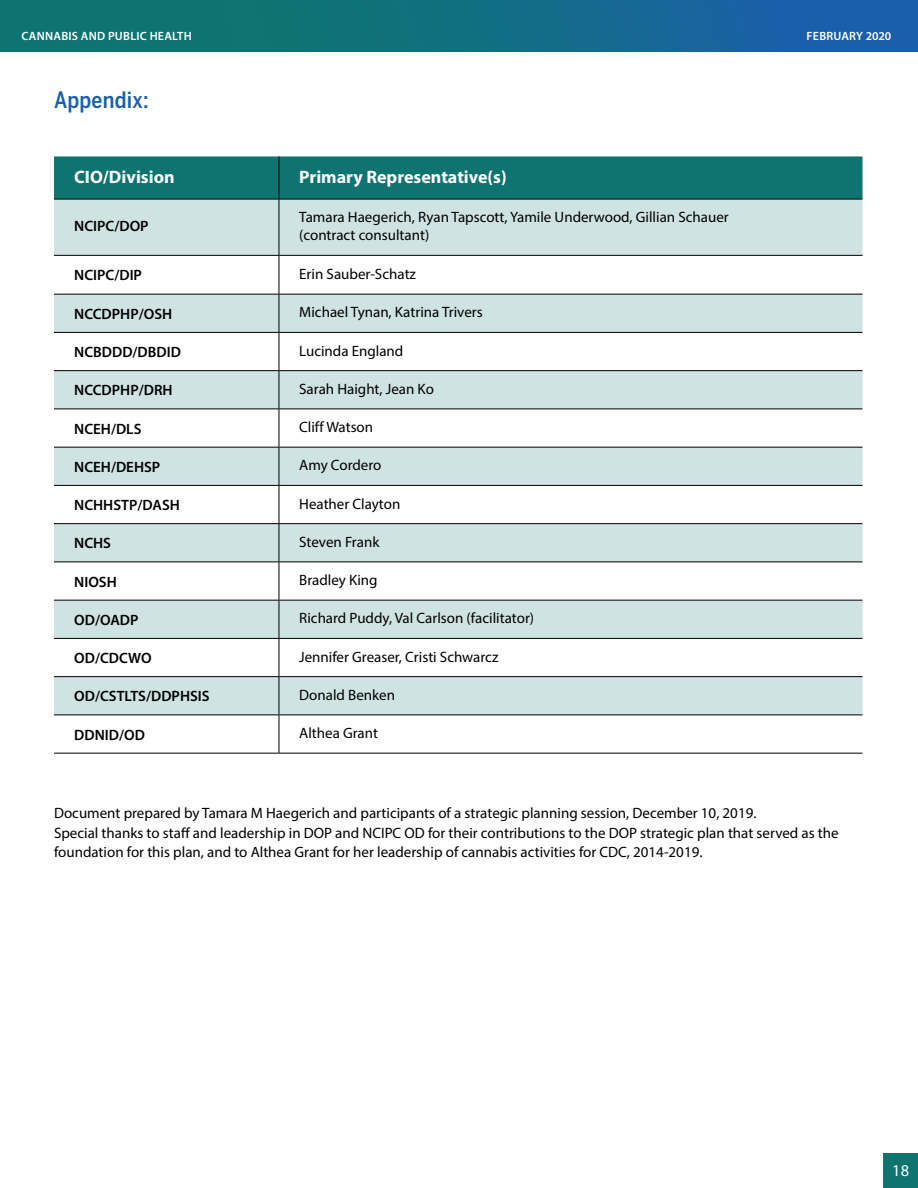
<style>
.page{position:relative;width:918px;height:1188px;background:#fff}
.page>*{position:absolute;margin:0;border:0;box-sizing:border-box;transform-origin:0 0}
.t1{font:500 condensed 22.5px "Benton Sans";letter-spacing:.01em;color:#1a5fab}
.t2{font:700 18px "Myriad Pro";color:#fff}
.t3{font:16.5px "Myriad Pro";color:#fff}
.t4{font:15px/19.5px "Myriad Pro";color:#000}
.t5{font:600 15px "Myriad Pro";color:#000}
.t6{font:600 12px "Myriad Pro";letter-spacing:.02em;color:#fff}
</style>
<div class="page">
<div style="left:883px;top:1153px;width:35px;height:35px;background:#0f7470"></div>
<div style="left:0;top:0;width:918px;height:52px;background:linear-gradient(to right,#0b7963,#1b5fac)"></div>
<div style="left:54px;top:156px;width:808px;height:43px;background:#0f7470"></div>
<svg style="left:54px;top:200px;width:808px;height:515px;fill:#cfe3e2"></svg>
<hr style="left:54px;top:199px;width:225px;height:1px;background:#000">
<hr style="left:279px;top:199px;width:583px;height:1px;background:#000">
<hr style="left:279px;top:199px;width:1px;height:56px;background:#000">
<hr style="left:54px;top:255px;width:225px;height:1px;background:#000">
<hr style="left:279px;top:255px;width:583px;height:1px;background:#000">
<hr style="left:279px;top:256px;width:1px;height:38px;background:#000">
<hr style="left:54px;top:294px;width:225px;height:1px;background:#000">
<hr style="left:279px;top:294px;width:583px;height:1px;background:#000">
<hr style="left:279px;top:295px;width:1px;height:37px;background:#000">
<hr style="left:54px;top:332px;width:225px;height:1px;background:#000">
<hr style="left:279px;top:332px;width:583px;height:1px;background:#000">
<hr style="left:279px;top:333px;width:1px;height:37px;background:#000">
<hr style="left:54px;top:370px;width:225px;height:1px;background:#000">
<hr style="left:279px;top:370px;width:583px;height:1px;background:#000">
<hr style="left:279px;top:371px;width:1px;height:38px;background:#000">
<hr style="left:54px;top:409px;width:225px;height:1px;background:#000">
<hr style="left:279px;top:409px;width:583px;height:1px;background:#000">
<hr style="left:279px;top:409px;width:1px;height:38px;background:#000">
<hr style="left:54px;top:447px;width:225px;height:1px;background:#000">
<hr style="left:279px;top:447px;width:583px;height:1px;background:#000">
<hr style="left:279px;top:448px;width:1px;height:37px;background:#000">
<hr style="left:54px;top:485px;width:225px;height:1px;background:#000">
<hr style="left:279px;top:485px;width:583px;height:1px;background:#000">
<hr style="left:279px;top:486px;width:1px;height:37px;background:#000">
<hr style="left:54px;top:523px;width:225px;height:1px;background:#000">
<hr style="left:279px;top:523px;width:583px;height:1px;background:#000">
<hr style="left:279px;top:524px;width:1px;height:38px;background:#000">
<hr style="left:54px;top:562px;width:225px;height:1px;background:#000">
<hr style="left:279px;top:562px;width:583px;height:1px;background:#000">
<hr style="left:279px;top:562px;width:1px;height:38px;background:#000">
<hr style="left:54px;top:600px;width:225px;height:1px;background:#000">
<hr style="left:279px;top:600px;width:583px;height:1px;background:#000">
<hr style="left:279px;top:601px;width:1px;height:37px;background:#000">
<hr style="left:54px;top:638px;width:225px;height:1px;background:#000">
<hr style="left:279px;top:638px;width:583px;height:1px;background:#000">
<hr style="left:279px;top:639px;width:1px;height:37px;background:#000">
<hr style="left:54px;top:676px;width:225px;height:1px;background:#000">
<hr style="left:279px;top:676px;width:583px;height:1px;background:#000">
<hr style="left:279px;top:677px;width:1px;height:38px;background:#000">
<hr style="left:54px;top:715px;width:225px;height:1px;background:#000">
<hr style="left:279px;top:715px;width:583px;height:1px;background:#000">
<hr style="left:279px;top:715px;width:1px;height:38px;background:#000">
<hr style="left:54px;top:753px;width:225px;height:1px;background:#000">
<hr style="left:279px;top:753px;width:583px;height:1px;background:#000">
<hr style="left:279px;top:156px;width:1px;height:43px;background:#000">
<p class="t6" style="left:22px;top:28px;width:172px">CANNABIS AND PUBLIC HEALTH</p>
<p class="t6" style="left:807px;top:28px;width:86px">FEBRUARY 2020</p>
<h1 class="t1" style="left:54px;top:87px;width:96px">Appendix:</h1>
<p class="t2" style="left:74px;top:166px;width:102px">CIO/Division</p>
<p class="t2" style="left:299px;top:166px;width:209px">Primary Representative(s)</p>
<p class="t5" style="left:74px;top:217px;width:76px">NCIPC/DOP</p>
<p class="t4" style="left:299px;top:208px;width:431px;line-height:18px">Tamara Haegerich, Ryan Tapscott, Yamile Underwood, Gillian Schauer (contract consultant)</p>
<p class="t5" style="left:74px;top:266px;width:69px">NCIPC/DIP</p>
<p class="t4" style="left:299px;top:264px;width:118px">Erin Sauber-Schatz</p>
<p class="t5" style="left:74px;top:304px;width:99px">NCCDPHP/OSH</p>
<p class="t4" style="left:299px;top:302px;width:185px">Michael Tynan, Katrina Trivers</p>
<p class="t5" style="left:74px;top:343px;width:108px">NCBDDD/DBDID</p>
<p class="t4" style="left:299px;top:341px;width:106px">Lucinda England</p>
<p class="t5" style="left:74px;top:381px;width:100px">NCCDPHP/DRH</p>
<p class="t4" style="left:299px;top:379px;width:136px">Sarah Haight, Jean Ko</p>
<p class="t5" style="left:74px;top:419px;width:69px">NCEH/DLS</p>
<p class="t4" style="left:299px;top:417px;width:75px">Cliff Watson</p>
<p class="t5" style="left:74px;top:457px;width:88px">NCEH/DEHSP</p>
<p class="t4" style="left:299px;top:455px;width:84px">Amy Cordero</p>
<p class="t5" style="left:74px;top:496px;width:107px">NCHHSTP/DASH</p>
<p class="t4" style="left:299px;top:494px;width:103px">Heather Clayton</p>
<p class="t5" style="left:74px;top:534px;width:38px">NCHS</p>
<p class="t4" style="left:299px;top:532px;width:82px">Steven Frank</p>
<p class="t5" style="left:74px;top:572px;width:44px">NIOSH</p>
<p class="t4" style="left:299px;top:570px;width:80px">Bradley King</p>
<p class="t5" style="left:74px;top:610px;width:66px">OD/OADP</p>
<p class="t4" style="left:299px;top:608px;width:236px">Richard Puddy, Val Carlson (facilitator)</p>
<p class="t5" style="left:74px;top:649px;width:79px">OD/CDCWO</p>
<p class="t4" style="left:299px;top:647px;width:201px">Jennifer Greaser, Cristi Schwarcz</p>
<p class="t5" style="left:74px;top:687px;width:137px">OD/CSTLTS/DDPHSIS</p>
<p class="t4" style="left:299px;top:685px;width:97px">Donald Benken</p>
<p class="t5" style="left:74px;top:725px;width:72px">DDNID/OD</p>
<p class="t4" style="left:299px;top:723px;width:80px">Althea Grant</p>
<p class="t4" style="left:54px;top:803px;width:786px">Document prepared by Tamara M Haegerich and participants of a strategic planning session, December 10, 2019.<br>Special thanks to staff and leadership in DOP and NCIPC OD for their contributions to the DOP strategic plan that served as the foundation for this plan, and to Althea Grant for her leadership of cannabis activities for CDC, 2014-2019.</p>
<p class="t3" style="left:892px;top:1160px;width:18px">18</p>
</div>
